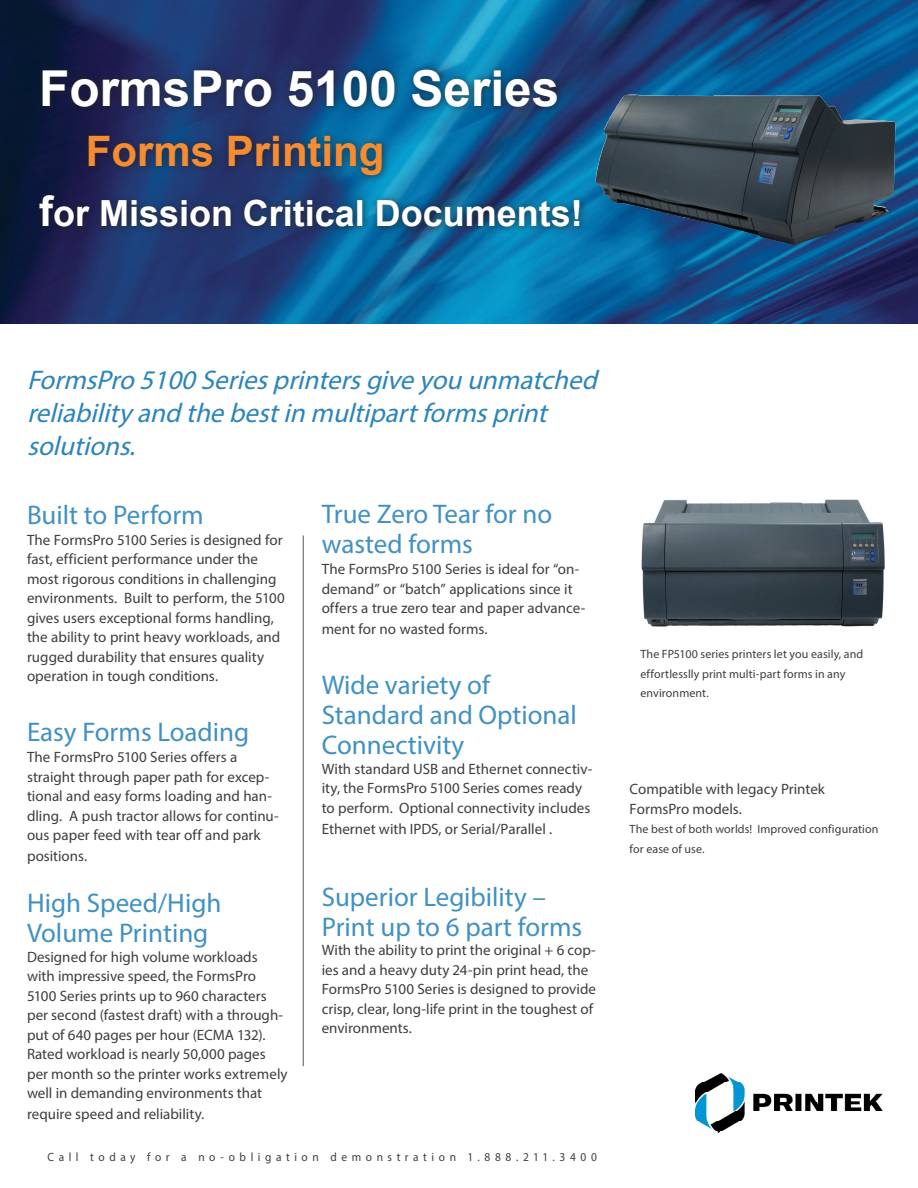
<style>
.page{position:relative;width:918px;height:1188px;background:#fff}
.page>*{position:absolute;margin:0;border:0;box-sizing:border-box;transform-origin:0 0}
.t1{font:700 49.5px "Arial";color:#fff}
.t2{font:700 42px "Arial";color:#f68c32}
.t3{font:700 36px "Arial";color:#fff}
.t4{font:27px/30px "Myriad Pro";color:#4091c2}
.t5{font:italic 27px/33px "Myriad Pro";color:#2b85bb}
.Body{font:15px/19.5px "Myriad Pro";color:#3e3e3f}
.Body-2{font:12px/19.5px "Myriad Pro";letter-spacing:.01em;color:#3e3e3f}
.Body-3{font:12px "Myriad Pro";letter-spacing:.4em;color:#3e3e3f;scale:.95 1}
.s1{font-size:42px}
</style>
<div class="page">
<img style="left:0;top:0;width:918px;height:324px">
<div style="left:32px;top:62px;width:556px;height:173px;background:#231f20;opacity:.75"></div>
<hr style="left:303px;top:535px;width:1px;height:531px;background:#57585a">
<img style="left:641px;top:499px;width:244px;height:128px">
<img style="left:595px;top:95px;width:300px;height:150px">
<img style="left:695px;top:1073px;width:187px;height:59px">
<p class="t1" style="left:39px;top:54px;width:521px">FormsPro 5100 Series</p>
<p class="t2" style="left:86px;top:122px;width:300px">Forms Printing</p>
<p class="t3" style="left:39px;top:188px;width:545px"><span class="s1">f</span>or Mission Critical Documents!</p>
<p class="t5" style="left:27px;top:363px;width:579px">FormsPro5100Seriesprintersgiveyouunmatched reliabilityand thebestinmultipartformsprint solutions.</p>
<p class="t4" style="left:27px;top:499px;width:178px">Built to Perform</p>
<p class="Body" style="left:27px;top:529px;width:259px">The FormsPro 5100 Series is designed for fast, efficient performance under the most rigorous conditions in challenging environments. Built to perform, the 5100 gives users exceptional forms handling, the ability to print heavy workloads, and rugged durability that ensures quality operation in tough conditions.</p>
<p class="t4" style="left:27px;top:717px;width:224px">Easy Forms Loading</p>
<p class="Body" style="left:27px;top:747px;width:253px">The FormsPro 5100 Series offers a straight through paper path for excep&shy;tional and easy forms loading and han&shy;dling. A push tractor allows for continu&shy;ous paper feed with tear off and park</p>
<p class="Body" style="left:27px;top:846px;width:62px">positions.</p>
<p class="t4" style="left:27px;top:888px;width:196px">High Speed/High</p>
<p class="t4" style="left:27px;top:918px;width:183px">Volume Printing</p>
<p class="Body" style="left:27px;top:946px;width:262px">Designed for high volume workloads with impressive speed, the FormsPro 5100 Series prints up to 960 characters per second (fastest draft) with a through&shy;put of 640 pages per hour (ECMA 132).<br>Rated workload is nearly 50,000 pages per month so the printer works extremely well in demanding environments that</p>
<p class="Body" style="left:27px;top:1104px;width:179px">require speed and reliability.</p>
<p class="t4" style="left:322px;top:499px;width:232px">True Zero Tear for no wasted forms</p>
<p class="Body" style="left:322px;top:559px;width:265px">The FormsPro 5100 Series is ideal for “on&shy;demand” or “batch” applications since it offers a true zero tear and paper advance-</p>
<p class="Body" style="left:322px;top:619px;width:167px">ment for no wasted forms.</p>
<p class="t4" style="left:322px;top:670px;width:170px">Wide variety of</p>
<p class="t4" style="left:322px;top:700px;width:257px">Standard and Optional<br>Connectivity</p>
<p class="Body" style="left:322px;top:759px;width:272px">With standard USB and Ethernet connectiv&shy;ity, the FormsPro 5100 Series comes ready to perform. Optional connectivity includes</p>
<p class="Body" style="left:322px;top:819px;width:232px">Ethernet with IPDS, or Serial/Parallel .</p>
<p class="t4" style="left:322px;top:881px;width:262px">Superior Legibility –<br>Print up to 6 part forms</p>
<p class="Body" style="left:322px;top:940px;width:276px">With the ability to print the original + 6 cop&shy;ies and a heavy duty 24-pin print head, the FormsPro 5100 Series is designed to provide crisp, clear, long-life print in the toughest of environments.</p>
<p class="Body-3" style="left:47px;top:1150px;width:580px">Call today for a no-obligation demonstration 1.888.211.3400</p>
<p class="Body-2" style="left:640px;top:645px;width:224px">The FP5100 series printers let you easily, and effortlesslly print multi-part forms in any environment.</p>
<p class="Body" style="left:630px;top:779px;width:197px">Compatible with legacy Printek<br>FormsPro models.</p>
<p class="Body-2" style="left:630px;top:819px;width:250px">The best of both worlds! Improved configuration for ease of use.</p>
</div>
